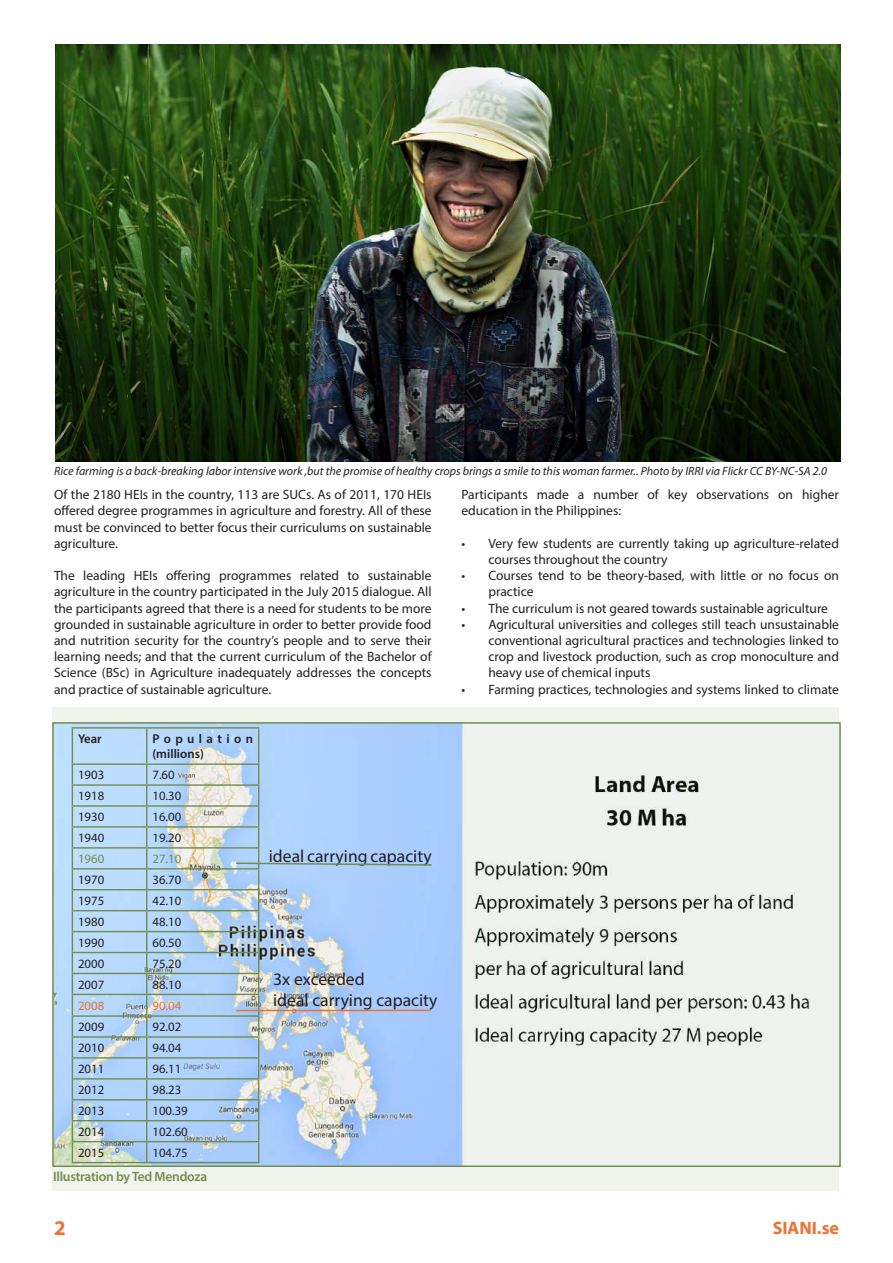
<style>
.page{position:relative;width:893px;height:1263px;background:#fff}
.page>*{position:absolute;margin:0;border:0;box-sizing:border-box;transform-origin:0 0}
.t1{font:700 21px "Myriad Pro";color:#eb7231}
.t2{font:700 18px "Myriad Pro";color:#eb7231}
.t3{font:17.55px/21.1px "Myriad Pro";color:#231f20}
.t4{font:13.5px/16.2px "Myriad Pro";color:#231f20;text-align:justify}
.t5{font:600 13.5px "Myriad Pro";letter-spacing:-.02em;color:#738d4e}
.t6{font:12.75px "Myriad Pro";color:#231f20}
.t7{font:600 12.75px/15.3px "Myriad Pro";letter-spacing:.33em;color:#231f20}
.t8{font:12.75px "Myriad Pro";color:#738d4e}
.t9{font:12.75px "Myriad Pro";color:#eb7231}
.t10{font:600 12.75px "Myriad Pro";color:#231f20}
.t11{font:italic 12px "Myriad Pro";color:#231f20}
</style>
<div class="page">
<div style="left:53px;top:707px;width:786px;height:484px;background:#f1f4ed"></div>
<img style="left:55px;top:725px;width:755px;height:439px">
<div style="left:52px;top:722px;width:789px;height:445px;border:2px solid #738d4e"></div>
<hr style="left:72px;top:727px;width:75px;height:2px;background:#738d4e">
<hr style="left:72px;top:729px;width:1px;height:34px;background:#738d4e">
<hr style="left:147px;top:727px;width:112px;height:2px;background:#738d4e">
<hr style="left:146px;top:729px;width:1px;height:34px;background:#738d4e">
<hr style="left:258px;top:729px;width:1px;height:34px;background:#738d4e">
<hr style="left:72px;top:763px;width:75px;height:2px;background:#738d4e">
<hr style="left:147px;top:763px;width:112px;height:2px;background:#738d4e">
<hr style="left:72px;top:784px;width:75px;height:2px;background:#738d4e">
<hr style="left:147px;top:784px;width:112px;height:2px;background:#738d4e">
<hr style="left:72px;top:805px;width:75px;height:2px;background:#738d4e">
<hr style="left:147px;top:805px;width:112px;height:2px;background:#738d4e">
<hr style="left:72px;top:826px;width:75px;height:2px;background:#738d4e">
<hr style="left:147px;top:826px;width:112px;height:2px;background:#738d4e">
<hr style="left:72px;top:847px;width:75px;height:1px;background:#738d4e">
<hr style="left:147px;top:847px;width:112px;height:1px;background:#738d4e">
<hr style="left:72px;top:868px;width:75px;height:1px;background:#738d4e">
<hr style="left:147px;top:868px;width:112px;height:1px;background:#738d4e">
<hr style="left:72px;top:889px;width:75px;height:1px;background:#738d4e">
<hr style="left:147px;top:889px;width:112px;height:1px;background:#738d4e">
<hr style="left:72px;top:910px;width:75px;height:1px;background:#738d4e">
<hr style="left:147px;top:910px;width:112px;height:1px;background:#738d4e">
<hr style="left:72px;top:931px;width:75px;height:1px;background:#738d4e">
<hr style="left:147px;top:931px;width:112px;height:1px;background:#738d4e">
<hr style="left:72px;top:952px;width:75px;height:1px;background:#738d4e">
<hr style="left:147px;top:952px;width:112px;height:1px;background:#738d4e">
<hr style="left:72px;top:973px;width:75px;height:1px;background:#738d4e">
<hr style="left:147px;top:973px;width:112px;height:1px;background:#738d4e">
<hr style="left:72px;top:994px;width:75px;height:1px;background:#738d4e">
<hr style="left:147px;top:994px;width:112px;height:1px;background:#738d4e">
<hr style="left:72px;top:1015px;width:75px;height:2px;background:#738d4e">
<hr style="left:147px;top:1015px;width:112px;height:2px;background:#738d4e">
<hr style="left:72px;top:1036px;width:75px;height:2px;background:#738d4e">
<hr style="left:147px;top:1036px;width:112px;height:2px;background:#738d4e">
<hr style="left:72px;top:1057px;width:75px;height:1px;background:#738d4e">
<hr style="left:147px;top:1057px;width:112px;height:1px;background:#738d4e">
<hr style="left:72px;top:1078px;width:75px;height:1px;background:#738d4e">
<hr style="left:147px;top:1078px;width:112px;height:1px;background:#738d4e">
<hr style="left:72px;top:1099px;width:75px;height:1px;background:#738d4e">
<hr style="left:147px;top:1099px;width:112px;height:1px;background:#738d4e">
<hr style="left:72px;top:1120px;width:75px;height:1px;background:#738d4e">
<hr style="left:147px;top:1120px;width:112px;height:1px;background:#738d4e">
<hr style="left:72px;top:1141px;width:75px;height:1px;background:#738d4e">
<svg style="left:72px;top:765px;width:1px;height:397px"></svg>
<hr style="left:147px;top:1141px;width:112px;height:1px;background:#738d4e">
<svg style="left:146px;top:765px;width:1px;height:397px"></svg>
<hr style="left:72px;top:1162px;width:75px;height:1px;background:#738d4e">
<hr style="left:147px;top:1162px;width:112px;height:1px;background:#738d4e">
<img style="left:235px;top:765px;width:198px;height:397px">
<hr style="left:236px;top:1010px;width:194px;height:1px;background:#eb7231">
<img style="left:55px;top:44px;width:786px;height:418px">
<p class="t11" style="left:54px;top:463px;width:774px">Rice farming is a back-breaking labor intensive work ,but the promise of healthy crops brings a smile to this woman farmer.. Photo by IRRI via Flickr CC BY-NC-SA 2.0</p>
<p class="t4" style="left:54px;top:486px;width:379px">Of the 2180 HEIs in the country, 113 are SUCs. As of 2011, 170 HEIs offered degree programmes in agriculture and forestry. All of these must be convinced to better focus their curriculums on sustainable agriculture.</p>
<p class="t4" style="left:54px;top:567px;width:379px">The leading HEIs offering programmes related to sustainable agriculture in the country participated in the July 2015 dialogue. All the participants agreed that there is a need for students to be more grounded in sustainable agriculture in order to better provide food and nutrition security for the country’s people and to serve their learning needs; and that the current curriculum of the Bachelor of Science (BSc) in Agriculture inadequately addresses the concepts and practice of sustainable agriculture.</p>
<p class="t10" style="left:78px;top:731px;width:25px">Year</p>
<p class="t7" style="left:152px;top:731px;width:102px">Population (millions)</p>
<p class="t6" style="left:78px;top:767px;width:28px">1903</p>
<p class="t6" style="left:152px;top:767px;width:24px">7.60</p>
<p class="t6" style="left:78px;top:788px;width:28px">1918</p>
<p class="t6" style="left:152px;top:788px;width:30px">10.30</p>
<p class="t6" style="left:78px;top:809px;width:28px">1930</p>
<p class="t6" style="left:152px;top:809px;width:30px">16.00</p>
<p class="t6" style="left:78px;top:830px;width:28px">1940</p>
<p class="t6" style="left:152px;top:830px;width:30px">19.20</p>
<p class="t8" style="left:78px;top:851px;width:28px">1960</p>
<p class="t8" style="left:152px;top:851px;width:30px">27.10</p>
<p class="t6" style="left:78px;top:872px;width:28px">1970</p>
<p class="t6" style="left:152px;top:872px;width:30px">36.70</p>
<p class="t6" style="left:78px;top:893px;width:28px">1975</p>
<p class="t6" style="left:152px;top:893px;width:30px">42.10</p>
<p class="t6" style="left:78px;top:914px;width:28px">1980</p>
<p class="t6" style="left:152px;top:914px;width:30px">48.10</p>
<p class="t6" style="left:78px;top:935px;width:28px">1990</p>
<p class="t6" style="left:152px;top:935px;width:30px">60.50</p>
<p class="t6" style="left:78px;top:956px;width:28px">2000</p>
<p class="t6" style="left:152px;top:956px;width:30px">75.20</p>
<p class="t6" style="left:78px;top:976px;width:28px">2007</p>
<p class="t6" style="left:152px;top:976px;width:30px">88.10</p>
<p class="t9" style="left:78px;top:997px;width:28px">2008</p>
<p class="t9" style="left:152px;top:997px;width:30px">90.04</p>
<p class="t6" style="left:78px;top:1019px;width:28px">2009</p>
<p class="t6" style="left:152px;top:1019px;width:30px">92.02</p>
<p class="t6" style="left:78px;top:1040px;width:28px">2010</p>
<p class="t6" style="left:152px;top:1040px;width:30px">94.04</p>
<p class="t6" style="left:78px;top:1061px;width:28px">2011</p>
<p class="t6" style="left:152px;top:1061px;width:30px">96.11</p>
<p class="t6" style="left:78px;top:1082px;width:28px">2012</p>
<p class="t6" style="left:152px;top:1082px;width:30px">98.23</p>
<p class="t6" style="left:78px;top:1103px;width:28px">2013</p>
<p class="t6" style="left:152px;top:1103px;width:37px">100.39</p>
<p class="t6" style="left:78px;top:1124px;width:28px">2014</p>
<p class="t6" style="left:152px;top:1124px;width:37px">102.60</p>
<p class="t6" style="left:78px;top:1145px;width:28px">2015</p>
<p class="t6" style="left:152px;top:1145px;width:37px">104.75</p>
<p class="t5" style="left:53px;top:1167px;width:156px">Illustration by Ted Mendoza</p>
<p class="t3" style="left:269px;top:845px;width:164px">ideal carrying capacity</p>
<p class="t3" style="left:273px;top:968px;width:166px">3x exceeded<br>ideal carrying capacity</p>
<p class="t4" style="left:461px;top:486px;width:379px">Participants made a number of key observations on higher education in the Philippines:</p>
<p class="t4" style="left:488px;top:535px;width:352px;text-indent:-27px">• Very few students are currently taking up agriculture-related courses throughout the country</p>
<p class="t4" style="left:488px;top:567px;width:352px;text-indent:-27px">• Courses tend to be theory-based, with little or no focus on practice</p>
<p class="t4" style="left:461px;top:600px;width:368px">• The curriculum is not geared towards sustainable agriculture</p>
<p class="t4" style="left:488px;top:616px;width:352px;text-indent:-27px">• Agricultural universities and colleges still teach unsustainable conventional agricultural practices and technologies linked to crop and livestock production, such as crop monoculture and heavy use of chemical inputs</p>
<p class="t4" style="left:461px;top:681px;width:379px">• Farming practices, technologies and systems linked to climate</p>
<h1 class="t1" style="left:54px;top:1214px;width:13px">2</h1>
<h2 class="t2" style="left:773px;top:1216px;width:68px">SIANI.se</h2>
</div>
